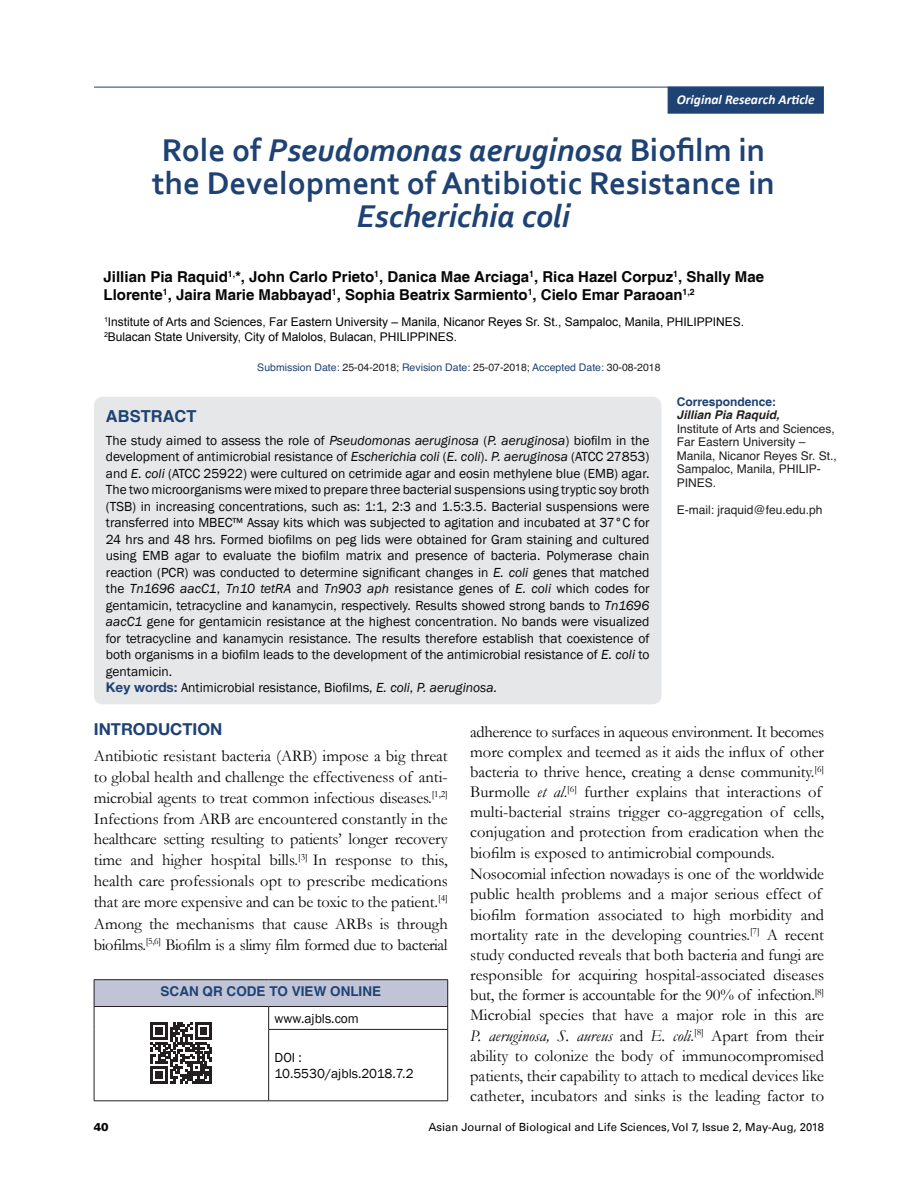
<style>
.page{position:relative;width:918px;height:1188px;background:#fff}
.page>*{position:absolute;margin:0;border:0;box-sizing:border-box;transform-origin:0 0}
.AT{font:700 33px/33px "Corbel";color:#1e4273;text-align:center}
.Body_Text{font:16.5px/20.1px "Garamond";color:#050406}
.t1{font:700 16.5px "Helvetica Neue LT Std";color:#1e4273}
.Abstr_Head{font:700 16.5px "Helvetica";color:#1e4273}
.Author_name{font:700 15px/18px "Helvetica";color:#050406}
.Abstract_text{font:13.5px/16.5px "Franklin Gothic";color:#050406;text-align:justify}
.t2{font:italic 700 13.5px "Calibri";color:#fff}
.Abstr_Head-2{font:700 13.5px "Helvetica";color:#1e4273}
.Author_Dept{font:12px "Arial";color:#000}
.Corr_author{font:12px/13.5px "Helvetica";color:#231f20}
.Corr_author-2{font:italic 700 12px "Helvetica";color:#231f20}
.Corr_author-3{font:700 12px "Helvetica";color:#1e4273}
.t3{font:11.25px "Univers LT";color:#050406}
.t4{font:900 11.25px "Univers LT";color:#050406}
.Corr_addr{font:10.5px "Helvetica";color:#1e4273}
.s1{font-style:italic}
.s2{color:#050406}
.s3{color:#231f20}
.s4{font-family:"Helvetica Neue LT Std";font-weight:700;color:#1e4273}
</style>
<div class="page">
<hr style="left:94px;top:87px;width:730px;height:1px;background:#1e4273">
<div style="left:668px;top:87px;width:156px;height:27px;background:#1e4273;border:1px solid #1e4273"></div>
<div style="left:94px;top:397px;width:567px;height:307px;background:#e6e7e9;border-radius:9px"></div>
<div style="left:94px;top:980px;width:354px;height:26px;background:#c1c4d6"></div>
<hr style="left:94px;top:979px;width:175px;height:1px;background:#231f20">
<hr style="left:269px;top:979px;width:179px;height:1px;background:#231f20">
<hr style="left:94px;top:1101px;width:175px;height:1px;background:#231f20">
<hr style="left:94px;top:1006px;width:175px;height:1px;background:#231f20">
<svg style="left:94px;top:980px;width:1px;height:49px"></svg>
<hr style="left:94px;top:1029px;width:1px;height:72px;background:#231f20">
<hr style="left:269px;top:1006px;width:179px;height:1px;background:#231f20">
<svg style="left:268px;top:1007px;width:1px;height:22px"></svg>
<svg style="left:447px;top:980px;width:1px;height:49px"></svg>
<hr style="left:268px;top:1029px;width:180px;height:1px;background:#231f20">
<hr style="left:268px;top:1030px;width:1px;height:71px;background:#231f20">
<hr style="left:447px;top:1030px;width:1px;height:71px;background:#231f20">
<hr style="left:269px;top:1101px;width:179px;height:1px;background:#231f20">
<svg style="left:151px;top:1022px;width:61px;height:62px"></svg>
<p class="t2" style="left:677px;top:91px;width:140px">Original Research Article</p>
<p class="AT" style="left:152px;top:132px;width:624px">Role of <span class="s1">Pseudomonas aeruginosa</span> Biofilm in the Development of Antibiotic Resistance in<br><span class="s1">Escherichia coli</span></p>
<p class="Author_name" style="left:104px;top:268px;width:662px">Jillian Pia Raquid<sup>1,</sup>*, John Carlo Prieto<sup>1</sup>, Danica Mae Arciaga<sup>1</sup>, Rica Hazel Corpuz<sup>1</sup>, Shally Mae<br>Llorente<sup>1</sup>, Jaira Marie Mabbayad<sup>1</sup>, Sophia Beatrix Sarmiento<sup>1</sup>, Cielo Emar Paraoan<sup>1,2</sup></p>
<p class="Author_Dept" style="left:104px;top:314px;width:642px"><sup>1</sup><span class="s2">Institute of Arts and Sciences, F</span>ar Eastern University – Manila, Nicanor Reyes Sr. St., Sampaloc, Manila, PHILIPPINES.</p>
<p class="Author_Dept" style="left:104px;top:329px;width:355px"><sup>2</sup>Bulacan State University, City of Malolos, Bulacan, PHILIPPINES.</p>
<p class="Corr_addr" style="left:257px;top:358px;width:405px">Submission Date: <span class="s3">25-04-2018;</span> Revision Date: <span class="s3">25-07-2018;</span> Accepted Date: <span class="s3">30-08-2018</span></p>
<p class="Abstr_Head" style="left:106px;top:406px;width:92px">ABSTRACT</p>
<p class="Abstract_text" style="left:106px;top:432px;width:545px">The study aimed to assess the role of <span class="s1">Pseudomonas aeruginosa</span> (<span class="s1">P. aeruginosa</span>) biofilm in the development of antimicrobial resistance of <span class="s1">Escherichia coli</span> (<span class="s1">E. coli</span>). <span class="s1">P. aeruginosa</span> (ATCC 27853) and <span class="s1">E. coli</span> (ATCC 25922) were cultured on cetrimide agar and eosin methylene blue (EMB) agar.<br>The two microorganisms were mixed to prepare three bacterial suspensions using tryptic soy broth (TSB) in increasing concentrations, such as: 1:1, 2:3 and 1.5:3.5. Bacterial suspensions were transferred into MBEC™ Assay kits which was subjected to agitation and incubated at 37°C for 24 hrs and 48 hrs. Formed biofilms on peg lids were obtained for Gram staining and cultured using EMB agar to evaluate the biofilm matrix and presence of bacteria. Polymerase chain reaction (PCR) was conducted to determine significant changes in <span class="s1">E. coli</span> genes that matched the <span class="s1">Tn1696 aacC1</span>, <span class="s1">Tn10 tetRA</span> and <span class="s1">Tn903 aph</span> resistance genes of <span class="s1">E. coli</span> which codes for gentamicin, tetracycline and kanamycin, respectively. Results showed strong bands to <span class="s1">Tn1696 aacC1</span> gene for gentamicin resistance at the highest concentration. No bands were visualized for tetracycline and kanamycin resistance. The results therefore establish that coexistence of both organisms in a biofilm leads to the development of the antimicrobial resistance of <span class="s1">E. coli</span> to gentamicin.</p>
<p class="Abstract_text" style="left:106px;top:680px;width:393px"><span class="s4">Key words:</span> Antimicrobial resistance, Biofilms, <span class="s1">E. coli</span>, <span class="s1">P. aeruginosa.</span></p>
<h1 class="t1" style="left:94px;top:719px;width:130px">INTRODUCTION</h1>
<p class="Body_Text" style="left:94px;top:745px;width:355px;line-height:20.7px;text-align:justify">Antibiotic resistant bacteria (ARB) impose a big threat to global health and challenge the effectiveness of anti&shy;microbial agents to treat common infectious diseases.<sup>[1,2] </sup>Infections from ARB are encountered constantly in the healthcare setting resulting to patients’ longer recovery time and higher hospital bills.<sup>[3]</sup> In response to this, health care professionals opt to prescribe medications that are more expensive and can be toxic to the patient.<sup>[4]</sup></p>
<p class="Body_Text" style="left:94px;top:913px;width:355px;line-height:20.7px">Among the mechanisms that cause ARBs is through biofilms.<sup>[5,6]</sup> Biofilm is a slimy film formed due to bacterial</p>
<p class="Corr_author-3" style="left:677px;top:394px;width:101px">Correspondence:</p>
<p class="Corr_author-2" style="left:677px;top:407px;width:104px">Jillian Pia Raquid,</p>
<p class="Corr_author" style="left:677px;top:421px;width:162px">Institute of Arts and Sciences,<br>Far Eastern University –<br>Manila, Nicanor Reyes Sr. St.,<br>Sampaloc, Manila, PHILIP-<br>PINES.</p>
<p class="Corr_author" style="left:677px;top:502px;width:147px">E-mail: jraquid@feu.edu.ph</p>
<p class="Body_Text" style="left:470px;top:721px;width:355px">adherence to surfaces in aqueous environment. It becomes more complex and teemed as it aids the influx of other bacteria to thrive hence, creating a dense community.<sup>[6] </sup>Burmolle <span class="s1">et al</span>.<sup>[6]</sup> further explains that interactions of multi-bacterial strains trigger co-aggregation of cells, conjugation and protection from eradication when the biofilm is exposed to antimicrobial compounds.</p>
<p class="Body_Text" style="left:470px;top:864px;width:355px">Nosocomial infection nowadays is one of the worldwide public health problems and a major serious effect of biofilm formation associated to high morbidity and mortality rate in the developing countries.<sup>[7]</sup> A recent study conducted reveals that both bacteria and fungi are responsible for acquiring hospital-associated diseases but, the former is accountable for the 90% of infection.<sup>[8] </sup>Microbial species that have a major role in this are <span class="s1">P. aeruginosa, S. aureus</span> and <span class="s1">E. coli</span>.<sup>[8]</sup> Apart from their ability to colonize the body of immunocompromised patients, their capability to attach to medical devices like catheter, incubators and sinks is the leading factor to</p>
<p class="Abstr_Head-2" style="left:161px;top:983px;width:222px">SCAN QR CODE TO VIEW ONLINE</p>
<p class="Abstract_text" style="left:275px;top:1010px;width:86px">www.ajbls.com</p>
<p class="Abstract_text" style="left:275px;top:1049px;width:29px">DOI :</p>
<p class="Abstract_text" style="left:275px;top:1066px;width:140px">10.5530/ajbls.2018.7.2</p>
<p class="t4" style="left:94px;top:1120px;width:17px">40</p>
<p class="t3" style="left:428px;top:1120px;width:397px">Asian Journal of Biological and Life Sciences, Vol 7, Issue 2, May-Aug, 2018</p>
</div>
